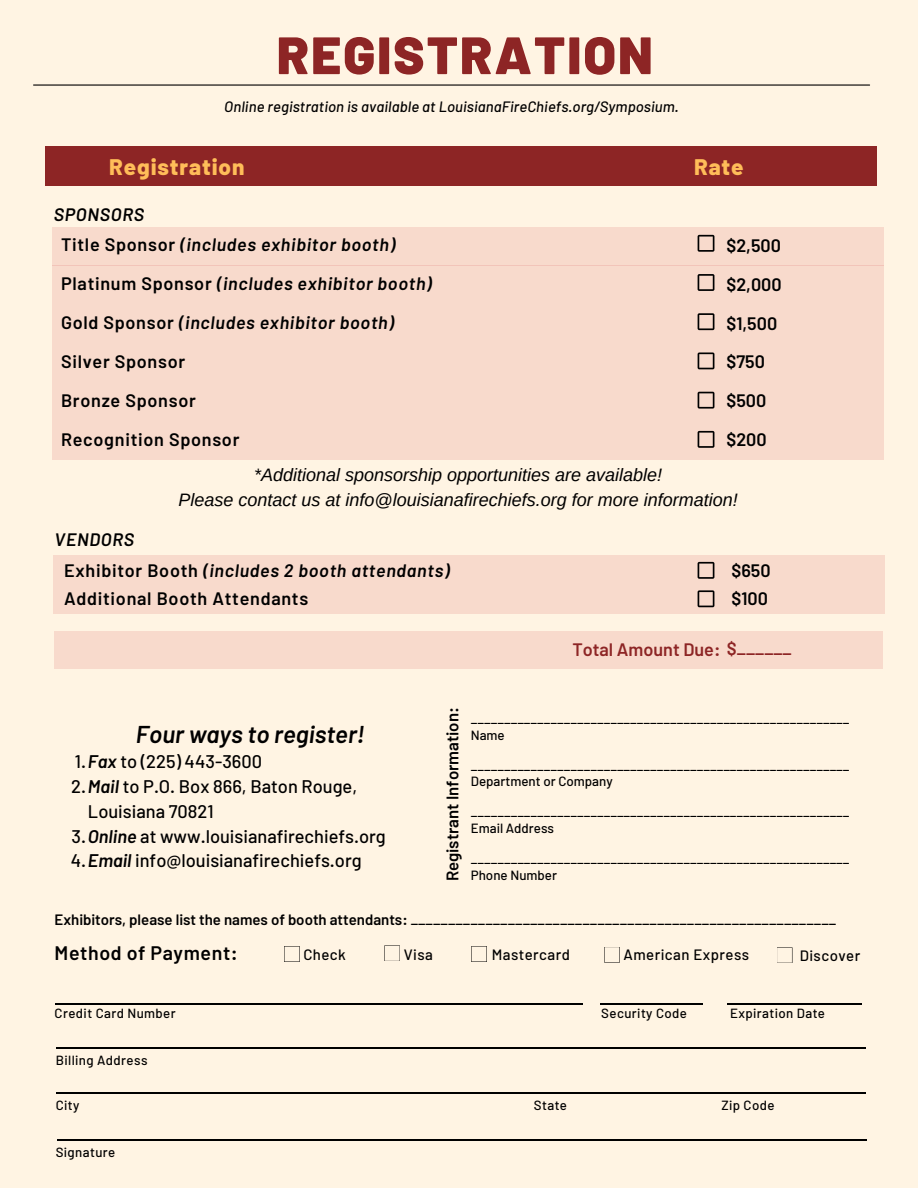
<style>
.page{position:relative;width:918px;height:1188px;background:#fff4e3}
.page>*{position:absolute;margin:0;border:0;box-sizing:border-box;transform-origin:0 0}
.t1{font:900 52.5px "Barlow";letter-spacing:.04em;color:#8d2525}
.t2{font:italic 600 24.3px "Barlow";color:#000}
.t3{font:800 22.5px "Barlow";letter-spacing:.04em;color:#ffbd59}
.t4{font:600 19.5px "Barlow";letter-spacing:.03em;color:#000}
.t5{font:500 18.3px/24.8px "Barlow";color:#000}
.t6{font:600 18px/28.2px "Barlow";letter-spacing:.04em;color:#000}
.t7{font:italic 600 18px "Barlow";letter-spacing:.04em;color:#000}
.t8{font:italic 18px/24.8px "Arimo";color:#000;text-align:center}
.t9{font:600 18px "Barlow";color:#8d2525}
.t10{font:600 16.8px "Barlow";color:#000}
.t11{font:500 15px "Barlow";letter-spacing:.03em;color:#000}
.t12{font:italic 500 15px "Barlow";letter-spacing:.005em;color:#000}
.t13{font:500 13.35px "Barlow";color:#000}
.t14{font:500 13.2px "Barlow";letter-spacing:.03em;color:#000}
.s1{font-style:normal}
.s2{font-style:italic}
.s3{font-weight:600;font-style:italic}
.s4{font-weight:600}
</style>
<div class="page">
<hr style="left:34px;top:84px;width:836px;height:2px;background:#000">
<div style="left:46px;top:147px;width:831px;height:39px;background:#8d2525"></div>
<div style="left:53px;top:227px;width:831px;height:38px;background:#f8dacc"></div>
<div style="left:54px;top:555px;width:831px;height:59px;background:#f8dacc"></div>
<div style="left:53px;top:343px;width:831px;height:39px;background:#f8dacc"></div>
<div style="left:53px;top:382px;width:831px;height:39px;background:#f8dacc"></div>
<div style="left:53px;top:421px;width:831px;height:38px;background:#f8dacc"></div>
<div style="left:54px;top:631px;width:829px;height:37px;background:#f8dacc"></div>
<svg style="left:698px;top:235px;width:16px;height:17px"></svg>
<svg style="left:698px;top:562px;width:16px;height:17px"></svg>
<svg style="left:698px;top:352px;width:16px;height:17px"></svg>
<svg style="left:698px;top:392px;width:16px;height:17px"></svg>
<svg style="left:698px;top:431px;width:16px;height:17px"></svg>
<div style="left:53px;top:304px;width:831px;height:39px;background:#f8dacc"></div>
<svg style="left:698px;top:313px;width:16px;height:17px"></svg>
<svg style="left:284px;top:946px;width:16px;height:16px"></svg>
<svg style="left:604px;top:947px;width:16px;height:16px"></svg>
<svg style="left:384px;top:945px;width:16px;height:16px"></svg>
<svg style="left:777px;top:947px;width:15px;height:16px"></svg>
<svg style="left:471px;top:946px;width:16px;height:16px"></svg>
<hr style="left:55px;top:1003px;width:527px;height:1px;background:#000">
<hr style="left:600px;top:1003px;width:103px;height:1px;background:#000">
<hr style="left:727px;top:1003px;width:135px;height:1px;background:#000">
<hr style="left:56px;top:1047px;width:809px;height:1px;background:#000">
<hr style="left:56px;top:1092px;width:809px;height:2px;background:#000">
<hr style="left:57px;top:1139px;width:810px;height:2px;background:#000">
<svg style="left:698px;top:590px;width:16px;height:17px"></svg>
<div style="left:53px;top:266px;width:831px;height:38px;background:#f8dacc"></div>
<svg style="left:698px;top:274px;width:16px;height:17px"></svg>
<h1 class="t1" style="left:277px;top:22px;width:377px">REGISTRATION</h1>
<p class="t12" style="left:224px;top:97px;width:456px">Online registration is available at LouisianaFireChiefs.org/Symposium.</p>
<h2 class="t3" style="left:109px;top:153px;width:137px">Registration</h2>
<h2 class="t3" style="left:694px;top:153px;width:51px">Rate</h2>
<h3 class="t7" style="left:54px;top:203px;width:92px">SPONSORS</h3>
<h4 class="t7" style="left:61px;top:233px;width:336px"><span class="s1">Title Sponsor</span> (includes exhibitor booth)</h4>
<p class="t6" style="left:727px;top:231px;width:56px">$2,500</p>
<p class="t7" style="left:61px;top:272px;width:372px"><span class="s1">Platinum Sponsor</span> (includes exhibitor booth)</p>
<p class="t6" style="left:727px;top:269px;width:57px">$2,000</p>
<h4 class="t7" style="left:61px;top:311px;width:334px"><span class="s1">Gold Sponsor</span> (includes exhibitor booth)</h4>
<p class="t6" style="left:727px;top:308px;width:52px">$1,500</p>
<h4 class="t6" style="left:61px;top:347px;width:126px">Silver Sponsor</h4>
<h4 class="t6" style="left:727px;top:347px;width:40px">$750</h4>
<h4 class="t6" style="left:61px;top:386px;width:136px">Bronze Sponsor</h4>
<p class="t6" style="left:727px;top:386px;width:41px">$500</p>
<p class="t6" style="left:61px;top:425px;width:180px">Recognition Sponsor</p>
<h4 class="t6" style="left:727px;top:425px;width:42px">$200</h4>
<h4 class="t7" style="left:55px;top:528px;width:81px">VENDORS</h4>
<p class="t8" style="left:179px;top:462px;width:561px">*Additional sponsorship opportunities are available!<br>Please contact us at info@louisianafirechiefs.org for more information!</p>
<p class="t6" style="left:64px;top:556px;width:387px">Exhibitor Booth <span class="s2">(includes 2 booth attendants)<br></span>Additional Booth Attendants</p>
<h4 class="t6" style="left:731px;top:556px;width:41px">$650 $100</h4>
<h4 class="t9" style="left:572px;top:638px;width:221px">Total Amount Due: $______</h4>
<h4 class="t2" style="left:136px;top:718px;width:230px">Four ways to register!</h4>
<p class="t5" style="left:75px;top:749px;width:189px">1.<span class="s3">Fax</span> to (225) 443-3600</p>
<p class="t5" style="left:88px;top:774px;width:271px;text-indent:-17px">2.<span class="s3">Mail</span> to P.O. Box 866, Baton Rouge,<br>Louisiana 70821</p>
<h4 class="t5" style="left:72px;top:823px;width:316px">3.<span class="s3">Online</span> at www.louisianafirechiefs.org</h4>
<p class="t5" style="left:71px;top:848px;width:292px">4.<span class="s3">Email</span> info@louisianafirechiefs.org</p>
<h4 class="t10" style="left:442px;top:881px;width:176px;rotate:-90deg">Registrant Information:</h4>
<h4 class="t13" style="left:471px;top:711px;width:380px">_________________________________________________________</h4>
<h6 class="t13" style="left:471px;top:726px;width:36px">Name</h6>
<p class="t13" style="left:471px;top:757px;width:380px">_________________________________________________________</p>
<p class="t13" style="left:471px;top:773px;width:143px">Department or Company</p>
<p class="t13" style="left:471px;top:804px;width:380px">_________________________________________________________</p>
<p class="t13" style="left:471px;top:820px;width:85px">Email Address</p>
<p class="t13" style="left:471px;top:851px;width:380px">_________________________________________________________</p>
<p class="t13" style="left:471px;top:866px;width:88px">Phone Number</p>
<p class="t11" style="left:55px;top:910px;width:783px"><span class="s4">Exhibitors, please list the names of booth attendants:</span> _________________________________________________________</p>
<p class="t4" style="left:55px;top:941px;width:185px">Method of Payment:</p>
<p class="t11" style="left:800px;top:946px;width:62px">Discover</p>
<p class="t11" style="left:303px;top:945px;width:44px">Check</p>
<h5 class="t11" style="left:404px;top:945px;width:31px">Visa</h5>
<h3 class="t11" style="left:492px;top:945px;width:80px">Mastercard</h3>
<h4 class="t11" style="left:624px;top:945px;width:127px">American Express</h4>
<h2 class="t14" style="left:55px;top:1005px;width:123px">Credit Card Number</h2>
<p class="t14" style="left:601px;top:1005px;width:87px">Security Code</p>
<p class="t14" style="left:730px;top:1005px;width:97px">Expiration Date</p>
<p class="t14" style="left:56px;top:1052px;width:93px">Billing Address</p>
<p class="t14" style="left:56px;top:1097px;width:25px">City</p>
<p class="t14" style="left:56px;top:1144px;width:61px">Signature</p>
<p class="t14" style="left:534px;top:1097px;width:35px">State</p>
<p class="t14" style="left:721px;top:1097px;width:55px">Zip Code</p>
</div>
